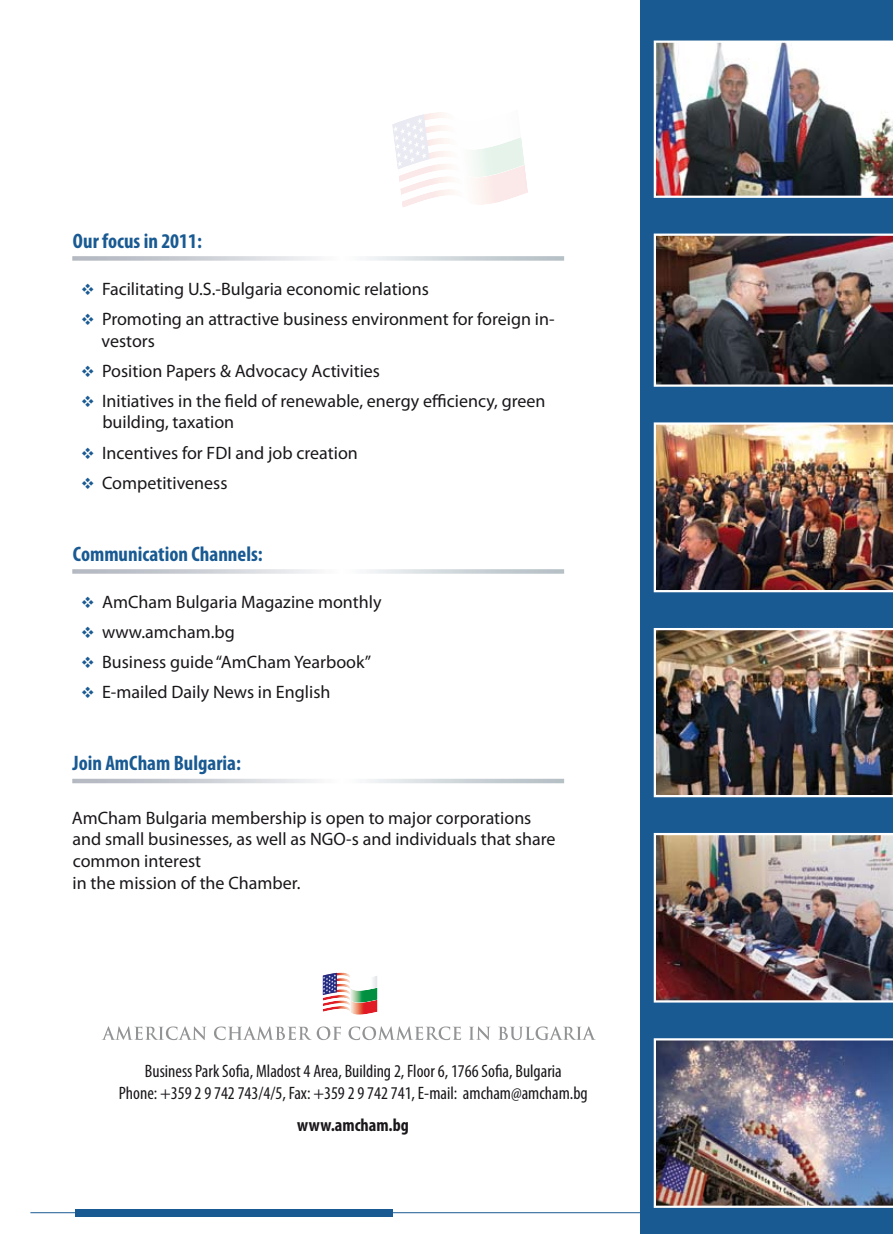
<style>
.page{position:relative;width:893px;height:1234px;background:#fff}
.page>*{position:absolute;margin:0;border:0;box-sizing:border-box;transform-origin:0 0}
.t1{font:700 condensed 21px "Myriad Pro";color:#195a93}
.t2{font:18px/21.6px "Myriad Pro";color:#1a171b}
.t3{font:condensed 18px/21.6px "Myriad Pro";color:#1a171b;text-align:center}
.t4{font:700 condensed 18px "Myriad Pro";color:#1a171b}
.s1{color:#195a93}
</style>
<div class="page">
<div style="left:640px;top:0;width:253px;height:1233px;background:#195a93"></div>
<svg style="left:392px;top:112px;width:136px;height:95px"></svg>
<svg style="left:72px;top:256px;width:492px;height:4px"></svg>
<svg style="left:72px;top:569px;width:492px;height:4px"></svg>
<svg style="left:72px;top:778px;width:492px;height:5px"></svg>
<img style="left:654px;top:41px;width:239px;height:157px">
<img style="left:654px;top:233px;width:239px;height:153px">
<img style="left:654px;top:422px;width:239px;height:170px">
<img style="left:654px;top:628px;width:239px;height:169px">
<img style="left:654px;top:1038px;width:239px;height:169px">
<img style="left:654px;top:832px;width:239px;height:170px">
<svg style="left:103px;top:1026px;width:103px;height:13px"></svg>
<svg style="left:214px;top:1026px;width:127px;height:13px"></svg>
<svg style="left:348px;top:1026px;width:113px;height:13px"></svg>
<svg style="left:469px;top:1026px;width:21px;height:13px"></svg>
<svg style="left:498px;top:1026px;width:96px;height:13px"></svg>
<img style="left:323px;top:1011px;width:42px;height:4px">
<img style="left:350px;top:1002px;width:26px;height:12px">
<svg style="left:375px;top:988px;width:3px;height:24px"></svg>
<img style="left:350px;top:990px;width:27px;height:12px">
<img style="left:323px;top:972px;width:27px;height:39px">
<img style="left:350px;top:976px;width:27px;height:14px">
<svg style="left:323px;top:972px;width:14px;height:22px"></svg>
<div style="left:76px;top:1208px;width:317px;height:8px;background:#195a93"></div>
<hr style="left:30px;top:1211px;width:863px;height:1px;background:#195a93">
<p class="t1" style="left:73px;top:227px;width:131px">Our focus in 2011:</p>
<p class="t2" style="left:81px;top:277px;width:349px"><span class="s1">❖</span> Facilitating U.S.-Bulgaria economic relations</p>
<p class="t2" style="left:102px;top:308px;width:454px;text-indent:-21px"><span class="s1">❖</span> Promoting an attractive business environment for foreign in&shy;vestors</p>
<p class="t2" style="left:81px;top:359px;width:301px"><span class="s1">❖</span> Position Papers &amp; Advocacy Activities</p>
<p class="t2" style="left:102px;top:389px;width:445px;text-indent:-21px"><span class="s1">❖</span> Initiatives in the field of renewable, energy efficiency, green building, taxation</p>
<p class="t2" style="left:81px;top:441px;width:278px"><span class="s1">❖</span> Incentives for FDI and job creation</p>
<p class="t2" style="left:81px;top:471px;width:148px"><span class="s1">❖</span> Competitiveness</p>
<p class="t1" style="left:73px;top:540px;width:191px">Communication Channels:</p>
<p class="t2" style="left:81px;top:590px;width:302px"><span class="s1">❖</span> AmCham Bulgaria Magazine monthly</p>
<p class="t2" style="left:81px;top:620px;width:155px"><span class="s1">❖</span> www.amcham.bg</p>
<p class="t2" style="left:81px;top:650px;width:292px"><span class="s1">❖</span> Business guide “AmCham Yearbook”</p>
<p class="t2" style="left:81px;top:681px;width:251px"><span class="s1">❖</span> E-mailed Daily News in English</p>
<p class="t1" style="left:72px;top:750px;width:170px">Join AmCham Bulgaria:</p>
<p class="t2" style="left:72px;top:806px;width:485px">AmCham Bulgaria membership is open to major corporations and small businesses, as well as NGO-s and individuals that share common interest<br>in the mission of the Chamber.</p>
<p class="t3" style="left:119px;top:1060px;width:470px">Business Park Sofia, Mladost 4 Area, Building 2, Floor 6, 1766 Sofia, Bulgaria<br>Phone: +359 2 9 742 743/4/5, Fax: +359 2 9 742 741, E-mail: amcham@amcham.bg</p>
<p class="t4" style="left:297px;top:1113px;width:113px">www.amcham.bg</p>
</div>
